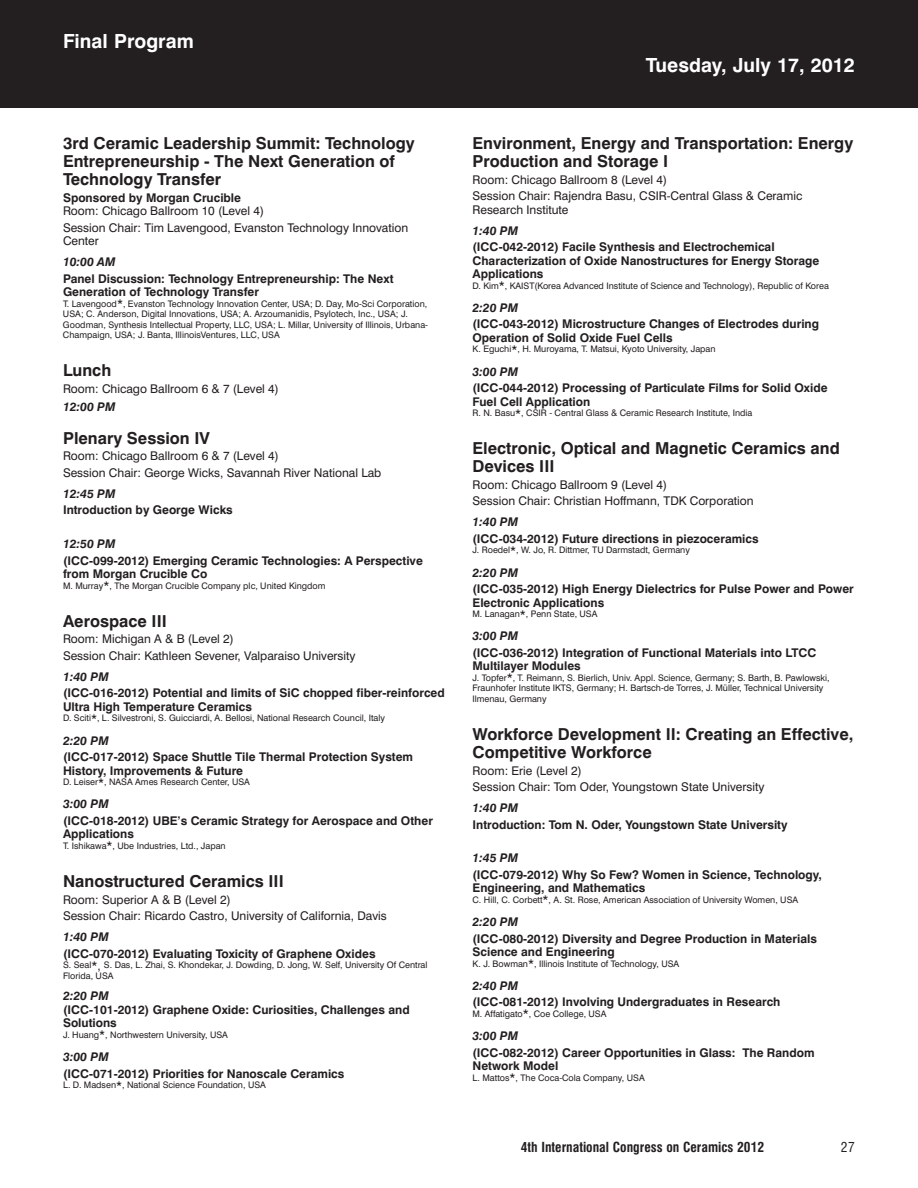
<style>
.page{position:relative;width:918px;height:1188px;background:#fff}
.page>*{position:absolute;margin:0;border:0;box-sizing:border-box;transform-origin:0 0}
.t1{font:700 19.5px "Swiss 721 BT";color:#fff}
.t2{font:700 16.5px/18px "Swiss 721 BT";color:#231f20}
.t3{font:700 condensed 13.5px "Swiss 721 BT";color:#231f20}
.t4{font:condensed 13.5px "Swiss 721 BT";color:#231f20}
.t5{font:700 12px/13.5px "Swiss 721 BT";color:#231f20}
.t6{font:12px/16.5px "Swiss 721 BT";color:#231f20}
.t7{font:italic 700 12px "Swiss 721 BT";color:#231f20}
.t8{font:9px/10.5px "Swiss 721 BT";color:#231f20}
.s1{font-size:12px}
</style>
<div class="page">
<div style="left:0;top:0;width:918px;height:108px;background:#231f20"></div>
<h1 class="t1" style="left:63px;top:34px;width:132px">Final Program</h1>
<h2 class="t2" style="left:63px;top:136px;width:353px">3rd Ceramic Leadership Summit: Technology<br>Entrepreneurship - The Next Generation of<br>Technology Transfer</h2>
<p class="t5" style="left:63px;top:192px;width:180px">Sponsored by Morgan Crucible</p>
<p class="t6" style="left:63px;top:204px;width:347px">Room: Chicago Ballroom 10 (Level 4)<br>Session Chair: Tim Lavengood, Evanston Technology Innovation</p>
<p class="t6" style="left:63px;top:234px;width:37px">Center</p>
<p class="t7" style="left:63px;top:257px;width:54px">10:00 AM</p>
<p class="t5" style="left:63px;top:273px;width:332px">Panel Discussion: Technology Entrepreneurship: The Next<br>Generation of Technology Transfer</p>
<p class="t8" style="left:63px;top:299px;width:367px">T. Lavengood<span class="s1">*</span>, Evanston Technology Innovation Center, USA; D. Day, Mo-Sci Corporation, USA; C. Anderson, Digital Innovations, USA; A. Arzoumanidis, Psylotech, Inc., USA; J.<br>Goodman, Synthesis Intellectual Property, LLC, USA; L. Millar, University of Illinois, Urbana-Champaign, USA; J. Banta, IllinoisVentures, LLC, USA</p>
<h2 class="t2" style="left:63px;top:363px;width:50px">Lunch</h2>
<p class="t6" style="left:63px;top:382px;width:217px">Room: Chicago Ballroom 6 &amp; 7 (Level 4)</p>
<p class="t7" style="left:63px;top:402px;width:54px">12:00 PM</p>
<h2 class="t2" style="left:63px;top:431px;width:148px">Plenary Session IV</h2>
<p class="t6" style="left:63px;top:449px;width:320px">Room: Chicago Ballroom 6 &amp; 7 (Level 4)<br>Session Chair: George Wicks, Savannah River National Lab</p>
<p class="t7" style="left:63px;top:489px;width:54px">12:45 PM</p>
<p class="t5" style="left:63px;top:505px;width:171px">Introduction by George Wicks</p>
<p class="t7" style="left:63px;top:539px;width:54px">12:50 PM</p>
<p class="t5" style="left:63px;top:555px;width:361px">(ICC-099-2012) Emerging Ceramic Technologies: A Perspective from Morgan Crucible Co</p>
<p class="t8" style="left:63px;top:581px;width:264px">M. Murray<span class="s1">*</span>, The Morgan Crucible Company plc, United Kingdom</p>
<h2 class="t2" style="left:63px;top:614px;width:105px">Aerospace III</h2>
<p class="t6" style="left:63px;top:632px;width:294px">Room: Michigan A &amp; B (Level 2)<br>Session Chair: Kathleen Sevener, Valparaiso University</p>
<p class="t7" style="left:63px;top:672px;width:47px">1:40 PM</p>
<p class="t5" style="left:63px;top:688px;width:383px">(ICC-016-2012) Potential and limits of SiC chopped fiber-reinforced<br>Ultra High Temperature Ceramics</p>
<p class="t8" style="left:63px;top:714px;width:324px">D. Sciti<span class="s1">*</span>, L. Silvestroni, S. Guicciardi, A. Bellosi, National Research Council, Italy</p>
<p class="t7" style="left:63px;top:735px;width:47px">2:20 PM</p>
<p class="t5" style="left:63px;top:751px;width:352px">(ICC-017-2012) Space Shuttle Tile Thermal Protection System<br>History, Improvements &amp; Future</p>
<p class="t8" style="left:63px;top:778px;width:188px">D. Leiser<span class="s1">*</span>, NASA Ames Research Center, USA</p>
<p class="t7" style="left:63px;top:799px;width:47px">3:00 PM</p>
<p class="t5" style="left:63px;top:815px;width:371px">(ICC-018-2012) UBE’s Ceramic Strategy for Aerospace and Other<br>Applications</p>
<p class="t8" style="left:63px;top:841px;width:164px">T. Ishikawa<span class="s1">*</span>, Ube Industries, Ltd., Japan</p>
<h2 class="t2" style="left:63px;top:874px;width:222px">Nanostructured Ceramics III</h2>
<p class="t6" style="left:63px;top:892px;width:325px">Room: Superior A &amp; B (Level 2)<br>Session Chair: Ricardo Castro, University of California, Davis</p>
<p class="t7" style="left:63px;top:932px;width:47px">1:40 PM</p>
<p class="t5" style="left:63px;top:948px;width:314px">(ICC-070-2012) Evaluating Toxicity of Graphene Oxides</p>
<p class="t8" style="left:63px;top:961px;width:366px">S. Seal<span class="s1">*,</span> S. Das, L. Zhai, S. Khondekar, J. Dowding, D. Jong, W. Self, University Of Central<br>Florida, USA</p>
<p class="t7" style="left:63px;top:991px;width:47px">2:20 PM</p>
<p class="t5" style="left:63px;top:1004px;width:348px">(ICC-101-2012) Graphene Oxide: Curiosities, Challenges and<br>Solutions</p>
<p class="t8" style="left:63px;top:1030px;width:167px">J. Huang<span class="s1">*</span>, Northwestern University, USA</p>
<p class="t7" style="left:63px;top:1052px;width:47px">3:00 PM</p>
<p class="t5" style="left:63px;top:1068px;width:283px">(ICC-071-2012) Priorities for Nanoscale Ceramics</p>
<p class="t8" style="left:63px;top:1081px;width:204px">L. D. Madsen<span class="s1">*</span>, National Science Foundation, USA</p>
<h1 class="t1" style="left:646px;top:58px;width:211px">Tuesday, July 17, 2012</h1>
<h2 class="t2" style="left:472px;top:136px;width:382px">Environment, Energy and Transportation: Energy<br>Production and Storage I</h2>
<p class="t6" style="left:472px;top:172px;width:331px">Room: Chicago Ballroom 8 (Level 4)<br>Session Chair: Rajendra Basu, CSIR-Central Glass &amp; Ceramic</p>
<p class="t6" style="left:472px;top:202px;width:98px">Research Institute</p>
<p class="t7" style="left:472px;top:225px;width:47px">1:40 PM</p>
<p class="t5" style="left:472px;top:241px;width:348px">(ICC-042-2012) Facile Synthesis and Electrochemical<br>Characterization of Oxide Nanostructures for Energy Storage<br>Applications</p>
<p class="t8" style="left:472px;top:281px;width:358px">D. Kim<span class="s1">*</span>, KAIST(Korea Advanced Institute of Science and Technology), Republic of Korea</p>
<p class="t7" style="left:472px;top:303px;width:47px">2:20 PM</p>
<p class="t5" style="left:472px;top:319px;width:348px">(ICC-043-2012) Microstructure Changes of Electrodes during<br>Operation of Solid Oxide Fuel Cells</p>
<p class="t8" style="left:472px;top:345px;width:245px">K. Eguchi<span class="s1">*</span>, H. Muroyama, T. Matsui, Kyoto University, Japan</p>
<p class="t7" style="left:472px;top:366px;width:47px">3:00 PM</p>
<p class="t5" style="left:472px;top:382px;width:357px">(ICC-044-2012) Processing of Particulate Films for Solid Oxide<br>Fuel Cell Application</p>
<p class="t8" style="left:472px;top:409px;width:282px">R. N. Basu<span class="s1">*</span>, CSIR - Central Glass &amp; Ceramic Research Institute, India</p>
<h2 class="t2" style="left:472px;top:441px;width:369px">Electronic, Optical and Magnetic Ceramics and<br>Devices III</h2>
<p class="t6" style="left:472px;top:478px;width:283px">Room: Chicago Ballroom 9 (Level 4)<br>Session Chair: Christian Hoffmann, TDK Corporation</p>
<p class="t7" style="left:472px;top:517px;width:47px">1:40 PM</p>
<p class="t5" style="left:472px;top:533px;width:288px">(ICC-034-2012) Future directions in piezoceramics</p>
<p class="t8" style="left:472px;top:546px;width:219px">J. Roedel<span class="s1">*</span>, W. Jo, R. Dittmer, TU Darmstadt, Germany</p>
<p class="t7" style="left:472px;top:567px;width:47px">2:20 PM</p>
<p class="t5" style="left:472px;top:583px;width:383px">(ICC-035-2012) High Energy Dielectrics for Pulse Power and Power<br>Electronic Applications</p>
<p class="t8" style="left:472px;top:610px;width:127px">M. Lanagan<span class="s1">*</span>, Penn State, USA</p>
<p class="t7" style="left:472px;top:631px;width:47px">3:00 PM</p>
<p class="t5" style="left:472px;top:647px;width:345px">(ICC-036-2012) Integration of Functional Materials into LTCC<br>Multilayer Modules</p>
<p class="t8" style="left:472px;top:673px;width:359px">J. Topfer<span class="s1">*</span>, T. Reimann, S. Bierlich, Univ. Appl. Science, Germany; S. Barth, B. Pawlowski,<br>Fraunhofer Institute IKTS, Germany; H. Bartsch-de Torres, J. Müller, Technical University<br>Ilmenau, Germany</p>
<h2 class="t2" style="left:472px;top:727px;width:382px">Workforce Development II: Creating an Effective,<br>Competitive Workforce</h2>
<p class="t6" style="left:472px;top:763px;width:294px">Room: Erie (Level 2)<br>Session Chair: Tom Oder, Youngstown State University</p>
<p class="t7" style="left:472px;top:803px;width:47px">1:40 PM</p>
<p class="t5" style="left:472px;top:819px;width:317px">Introduction: Tom N. Oder, Youngstown State University</p>
<p class="t7" style="left:472px;top:853px;width:47px">1:45 PM</p>
<p class="t5" style="left:472px;top:869px;width:351px">(ICC-079-2012) Why So Few? Women in Science, Technology,<br>Engineering, and Mathematics</p>
<p class="t8" style="left:472px;top:895px;width:327px">C. Hill, C. Corbett<span class="s1">*</span>, A. St. Rose, American Association of University Women, USA</p>
<p class="t7" style="left:472px;top:917px;width:47px">2:20 PM</p>
<p class="t5" style="left:472px;top:933px;width:346px">(ICC-080-2012) Diversity and Degree Production in Materials<br>Science and Engineering</p>
<p class="t8" style="left:472px;top:959px;width:208px">K. J. Bowman<span class="s1">*</span>, Illinois Institute of Technology, USA</p>
<p class="t7" style="left:472px;top:981px;width:47px">2:40 PM</p>
<p class="t5" style="left:472px;top:997px;width:310px">(ICC-081-2012) Involving Undergraduates in Research</p>
<p class="t8" style="left:472px;top:1009px;width:136px">M. Affatigato<span class="s1">*</span>, Coe College, USA</p>
<p class="t7" style="left:472px;top:1031px;width:47px">3:00 PM</p>
<p class="t5" style="left:472px;top:1047px;width:344px">(ICC-082-2012) Career Opportunities in Glass: The Random<br>Network Model</p>
<p class="t8" style="left:472px;top:1073px;width:174px">L. Mattos<span class="s1">*</span>, The Coca-Cola Company, USA</p>
<p class="t3" style="left:521px;top:1141px;width:245px">4th International Congress on Ceramics 2012</p>
<p class="t4" style="left:841px;top:1141px;width:16px">27</p>
</div>
